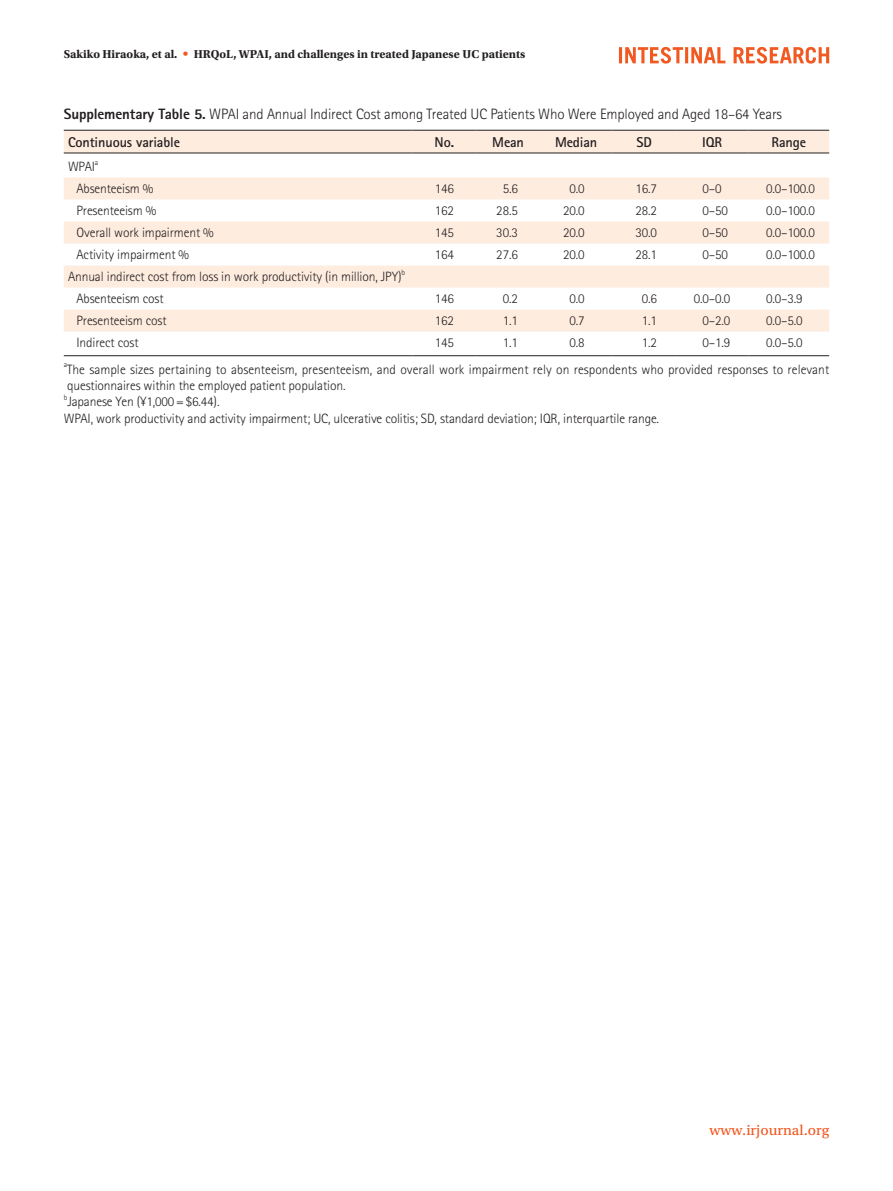
<style>
.page{position:relative;width:893px;height:1191px;background:#fff}
.page>*{position:absolute;margin:0;border:0;box-sizing:border-box;transform-origin:0 0}
.t1{font:300 15px "Rotis Sans Serif Std";letter-spacing:-.01em;color:#231f20}
.t2{font:15px "Utopia Std Capt";color:#f15921}
.t3{font:700 14.25px "Rotis Sans Serif Std";letter-spacing:-.01em;color:#231f20}
.t4{font:300 13.5px/16.2px "Rotis Sans Serif Std";letter-spacing:-.01em;color:#231f20}
.t5{font:700 12px "Utopia Std";color:#231f20}
.t6{font:300 7.8px "Rotis Sans Serif Std";color:#231f20}
.s1{font-family:"Univers LT Std";font-weight:400;color:#f15921}
.s2{font-weight:800}
</style>
<div class="page">
<svg style="left:619px;top:47px;width:210px;height:17px"></svg>
<svg style="left:64px;top:131px;width:765px;height:200px;fill:#feecdf"></svg>
<hr style="left:64px;top:130px;width:348px;height:1px;background:#231f20">
<hr style="left:412px;top:130px;width:64px;height:1px;background:#231f20">
<hr style="left:476px;top:130px;width:64px;height:1px;background:#231f20">
<hr style="left:540px;top:130px;width:72px;height:1px;background:#231f20">
<hr style="left:612px;top:130px;width:64px;height:1px;background:#231f20">
<hr style="left:676px;top:130px;width:72px;height:1px;background:#231f20">
<hr style="left:748px;top:130px;width:81px;height:1px;background:#231f20">
<hr style="left:64px;top:153px;width:348px;height:1px;background:#231f20">
<hr style="left:412px;top:153px;width:64px;height:1px;background:#231f20">
<hr style="left:476px;top:153px;width:64px;height:1px;background:#231f20">
<hr style="left:540px;top:153px;width:72px;height:1px;background:#231f20">
<hr style="left:612px;top:153px;width:64px;height:1px;background:#231f20">
<hr style="left:676px;top:153px;width:72px;height:1px;background:#231f20">
<hr style="left:748px;top:153px;width:81px;height:1px;background:#231f20">
<hr style="left:64px;top:355px;width:348px;height:1px;background:#231f20">
<hr style="left:412px;top:355px;width:64px;height:1px;background:#231f20">
<hr style="left:476px;top:355px;width:64px;height:1px;background:#231f20">
<hr style="left:540px;top:355px;width:72px;height:1px;background:#231f20">
<hr style="left:612px;top:355px;width:64px;height:1px;background:#231f20">
<hr style="left:676px;top:355px;width:72px;height:1px;background:#231f20">
<hr style="left:748px;top:355px;width:81px;height:1px;background:#231f20">
<p class="t5" style="left:64px;top:47px;width:463px">Sakiko Hiraoka, et al. <span class="s1">•</span> HRQoL, WPAI, and challenges in treated Japanese UC patients</p>
<p class="t1" style="left:64px;top:105px;width:720px"><span class="s2">Supplementary Table 5.</span> WPAI and Annual Indirect Cost among Treated UC Patients Who Were Employed and Aged 18–64 Years</p>
<p class="t3" style="left:68px;top:133px;width:113px">Continuous variable</p>
<p class="t3" style="left:435px;top:133px;width:21px">No.</p>
<p class="t3" style="left:492px;top:133px;width:33px">Mean</p>
<p class="t3" style="left:555px;top:133px;width:44px">Median</p>
<p class="t3" style="left:636px;top:133px;width:17px">SD</p>
<p class="t3" style="left:702px;top:133px;width:22px">IQR</p>
<p class="t3" style="left:771px;top:133px;width:36px">Range</p>
<p class="t4" style="left:68px;top:158px;width:29px">WPAI</p>
<p class="t6" style="left:95px;top:158px;width:5px">a</p>
<p class="t4" style="left:77px;top:180px;width:78px">Absenteeism %</p>
<p class="t4" style="left:435px;top:180px;width:21px">146</p>
<p class="t4" style="left:503px;top:180px;width:17px">5.6</p>
<p class="t4" style="left:569px;top:180px;width:17px">0.0</p>
<p class="t4" style="left:635px;top:180px;width:23px">16.7</p>
<p class="t4" style="left:702px;top:180px;width:21px">0–0</p>
<p class="t4" style="left:766px;top:180px;width:50px">0.0–100.0</p>
<p class="t4" style="left:77px;top:202px;width:81px">Presenteeism %</p>
<p class="t4" style="left:435px;top:202px;width:21px">162</p>
<p class="t4" style="left:496px;top:202px;width:23px">28.5</p>
<p class="t4" style="left:563px;top:202px;width:23px">20.0</p>
<p class="t4" style="left:635px;top:202px;width:23px">28.2</p>
<p class="t4" style="left:702px;top:202px;width:27px">0–50</p>
<p class="t4" style="left:766px;top:202px;width:50px">0.0–100.0</p>
<p class="t4" style="left:77px;top:224px;width:139px">Overall work impairment %</p>
<p class="t4" style="left:435px;top:224px;width:21px">145</p>
<p class="t4" style="left:496px;top:224px;width:23px">30.3</p>
<p class="t4" style="left:563px;top:224px;width:23px">20.0</p>
<p class="t4" style="left:635px;top:224px;width:23px">30.0</p>
<p class="t4" style="left:702px;top:224px;width:27px">0–50</p>
<p class="t4" style="left:766px;top:224px;width:50px">0.0–100.0</p>
<p class="t4" style="left:77px;top:246px;width:114px">Activity impairment %</p>
<p class="t4" style="left:435px;top:246px;width:21px">164</p>
<p class="t4" style="left:496px;top:246px;width:23px">27.6</p>
<p class="t4" style="left:563px;top:246px;width:23px">20.0</p>
<p class="t4" style="left:635px;top:246px;width:23px">28.1</p>
<p class="t4" style="left:702px;top:246px;width:27px">0–50</p>
<p class="t4" style="left:766px;top:246px;width:50px">0.0–100.0</p>
<p class="t4" style="left:68px;top:268px;width:335px">Annual indirect cost from loss in work productivity (in million, JPY)</p>
<p class="t6" style="left:401px;top:268px;width:5px">b</p>
<p class="t4" style="left:77px;top:290px;width:89px">Absenteeism cost</p>
<p class="t4" style="left:435px;top:290px;width:21px">146</p>
<p class="t4" style="left:503px;top:290px;width:17px">0.2</p>
<p class="t4" style="left:569px;top:290px;width:17px">0.0</p>
<p class="t4" style="left:642px;top:290px;width:17px">0.6</p>
<p class="t4" style="left:694px;top:290px;width:38px">0.0–0.0</p>
<p class="t4" style="left:766px;top:290px;width:38px">0.0–3.9</p>
<p class="t4" style="left:77px;top:312px;width:92px">Presenteeism cost</p>
<p class="t4" style="left:435px;top:312px;width:21px">162</p>
<p class="t4" style="left:503px;top:312px;width:17px">1.1</p>
<p class="t4" style="left:569px;top:312px;width:17px">0.7</p>
<p class="t4" style="left:642px;top:312px;width:17px">1.1</p>
<p class="t4" style="left:702px;top:312px;width:29px">0–2.0</p>
<p class="t4" style="left:766px;top:312px;width:38px">0.0–5.0</p>
<p class="t4" style="left:77px;top:334px;width:64px">Indirect cost</p>
<p class="t4" style="left:435px;top:334px;width:21px">145</p>
<p class="t4" style="left:503px;top:334px;width:17px">1.1</p>
<p class="t4" style="left:569px;top:334px;width:17px">0.8</p>
<p class="t4" style="left:642px;top:334px;width:17px">1.2</p>
<p class="t4" style="left:702px;top:334px;width:29px">0–1.9</p>
<p class="t4" style="left:766px;top:334px;width:38px">0.0–5.0</p>
<p class="t6" style="left:64px;top:360px;width:5px">a</p>
<p class="t4" style="left:67px;top:361px;width:764px">The sample sizes pertaining to absenteeism, presenteeism, and overall work impairment rely on respondents who provided responses to relevant questionnaires within the employed patient population.</p>
<p class="t6" style="left:64px;top:393px;width:5px">b</p>
<p class="t4" style="left:64px;top:394px;width:597px">Japanese Yen (¥1,000=$6.44).<br>WPAI, work productivity and activity impairment; UC, ulcerative colitis; SD, standard deviation; IQR, interquartile range.</p>
<p class="t2" style="left:710px;top:1122px;width:121px">www.irjournal.org</p>
</div>
